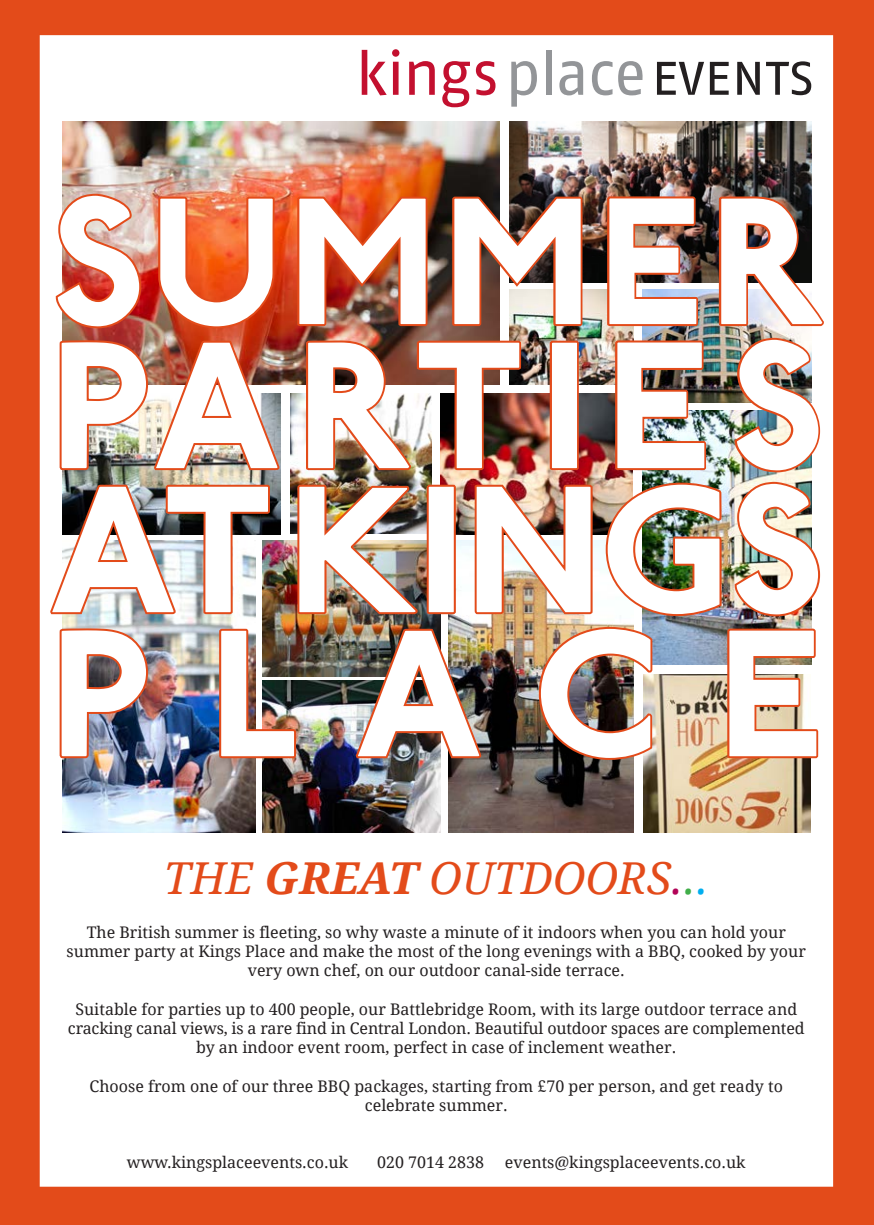
<style>
.page{position:relative;width:874px;height:1225px;background:#fff}
.page>*{position:absolute;margin:0;border:0;box-sizing:border-box;transform-origin:0 0}
.t1{font:700 190px "P22 Johnston Underground";letter-spacing:.03em;color:#fff}
.t2{font:700 190px "P22 Johnston Underground";letter-spacing:.09em;color:#fff}
.t3{font:italic 44px "Droid Serif";color:#e34b1a}
.t4{font:16px/19.2px "Droid Serif";color:#231f20;text-align:center}
.s1{font-weight:700}
.s2{color:#b20357}
.s3{color:#40ae49}
.s4{color:#00aeef}
</style>
<div class="page">
<svg style="left:361px;top:50px;width:25px;height:45px"></svg>
<svg style="left:392px;top:49px;width:7px;height:46px"></svg>
<svg style="left:409px;top:61px;width:25px;height:34px"></svg>
<svg style="left:442px;top:61px;width:27px;height:46px"></svg>
<svg style="left:475px;top:61px;width:20px;height:34px"></svg>
<svg style="left:511px;top:61px;width:25px;height:46px"></svg>
<div style="left:545px;top:50px;width:6px;height:45px;background:#939598"></div>
<svg style="left:559px;top:61px;width:24px;height:34px"></svg>
<svg style="left:592px;top:61px;width:20px;height:34px"></svg>
<svg style="left:618px;top:61px;width:24px;height:34px"></svg>
<svg style="left:657px;top:62px;width:46px;height:33px"></svg>
<svg style="left:709px;top:62px;width:19px;height:33px"></svg>
<svg style="left:737px;top:62px;width:22px;height:33px"></svg>
<svg style="left:766px;top:61px;width:44px;height:34px"></svg>
<div style="left:0;top:35px;width:40px;height:1151px;background:#e34b1a"></div>
<div style="left:0;top:0;width:873px;height:35px;background:#e34b1a"></div>
<div style="left:832px;top:26px;width:41px;height:1160px;background:#e34b1a"></div>
<div style="left:0;top:1186px;width:873px;height:39px;background:#e34b1a"></div>
<img style="left:509px;top:289px;width:123px;height:95px">
<img style="left:440px;top:394px;width:192px;height:140px">
<img style="left:62px;top:472px;width:218px;height:62px">
<img style="left:642px;top:289px;width:164px;height:114px">
<img style="left:642px;top:410px;width:168px;height:254px">
<img style="left:509px;top:121px;width:301px;height:161px">
<img style="left:448px;top:540px;width:184px;height:292px">
<img style="left:262px;top:540px;width:178px;height:136px">
<img style="left:62px;top:616px;width:193px;height:216px">
<img style="left:262px;top:680px;width:178px;height:152px">
<img style="left:290px;top:393px;width:141px;height:141px">
<img style="left:643px;top:674px;width:166px;height:158px">
<img style="left:62px;top:121px;width:437px;height:263px">
<img style="left:55px;top:192px;width:88px;height:138px">
<svg style="left:156px;top:195px;width:120px;height:135px;background:#e55827"></svg>
<img style="left:295px;top:195px;width:134px;height:133px">
<img style="left:450px;top:195px;width:134px;height:133px">
<img style="left:604px;top:194px;width:95px;height:134px">
<img style="left:716px;top:194px;width:108px;height:134px">
<img style="left:59px;top:338px;width:223px;height:134px">
<img style="left:304px;top:338px;width:219px;height:134px">
<div style="left:549px;top:341px;width:29px;height:129px;border:4px solid #e34b1a"></div>
<img style="left:612px;top:338px;width:95px;height:134px">
<img style="left:732px;top:336px;width:89px;height:138px">
<img style="left:50px;top:483px;width:222px;height:133px">
<img style="left:295px;top:483px;width:124px;height:133px">
<div style="left:426px;top:485px;width:29px;height:129px;border:4px solid #e34b1a"></div>
<img style="left:472px;top:483px;width:122px;height:135px">
<img style="left:603px;top:480px;width:121px;height:138px">
<img style="left:732px;top:480px;width:89px;height:138px">
<img style="left:59px;top:626px;width:91px;height:134px">
<img style="left:217px;top:627px;width:81px;height:133px">
<img style="left:353px;top:627px;width:131px;height:133px">
<img style="left:536px;top:625px;width:119px;height:137px">
<img style="left:724px;top:626px;width:95px;height:134px">
<p class="t1" style="left:50px;top:149px;width:775px">SUMMER</p>
<p class="t2" style="left:50px;top:293px;width:775px">PARTIES</p>
<p class="t1" style="left:50px;top:437px;width:774px">AT KINGS</p>
<p class="t1" style="left:50px;top:581px;width:774px">PLACE</p>
<p class="t3" style="left:164px;top:853px;width:546px">THE <span class="s1">GREAT</span> OUTDOORS<span class="s2">.</span><span class="s3">.</span><span class="s4">.</span></p>
<p class="t4" style="left:87px;top:922px;width:700px">The British summer is fleeting, so why waste a minute of it indoors when you can hold your</p>
<p class="t4" style="left:67px;top:942px;width:740px">summer party at Kings Place and make the most of the long evenings with a BBQ, cooked by your very own chef, on our outdoor canal-side terrace.</p>
<p class="t4" style="left:68px;top:999px;width:737px">Suitable for parties up to 400 people, our Battlebridge Room, with its large outdoor terrace and cracking canal views, is a rare find in Central London. Beautiful outdoor spaces are complemented by an indoor event room, perfect in case of inclement weather.</p>
<p class="t4" style="left:90px;top:1076px;width:694px">Choose from one of our three BBQ packages, starting from £70 per person, and get ready to</p>
<p class="t4" style="left:365px;top:1095px;width:144px">celebrate summer.</p>
<p class="t4" style="left:127px;top:1153px;width:223px">www.kingsplaceevents.co.uk</p>
<p class="t4" style="left:377px;top:1153px;width:108px">020 7014 2838</p>
<p class="t4" style="left:504px;top:1153px;width:242px">events@kingsplaceevents.co.uk</p>
</div>
